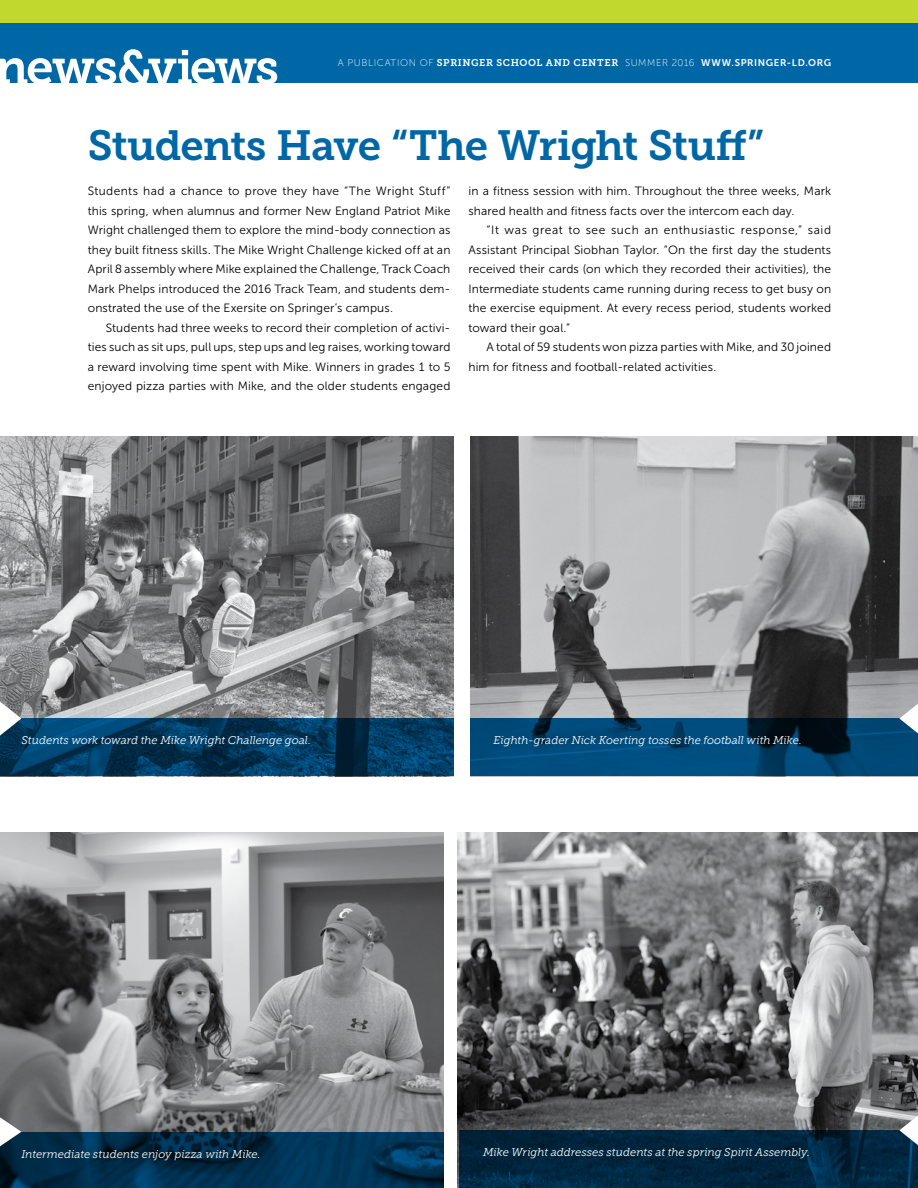
<style>
.page{position:relative;width:918px;height:1188px;background:#fff}
.page>*{position:absolute;margin:0;border:0;box-sizing:border-box;transform-origin:0 0}
.t1{font:42px "Museo Slab 700";letter-spacing:-.02em;color:#0067a6}
.t2{font:12px/19.5px "Museo Sans 300";letter-spacing:.015em;color:#000;text-align:justify}
.t3{font:italic 11.25px "Museo Slab 300";letter-spacing:-.005em;color:#fff}
.t4{font:9.75px "Museo Sans 100";letter-spacing:.06em;color:#fff}
.s1{font-family:"Museo Slab 700"}
.s2{font-family:"Museo Sans 700"}
</style>
<div class="page">
<div style="left:0;top:0;width:918px;height:82px;background:#0067a6"></div>
<div style="left:0;top:0;width:918px;height:23px;background:#c1d82f"></div>
<svg style="left:0;top:49px;width:277px;height:34px"></svg>
<img style="left:457px;top:833px;width:461px;height:355px">
<img style="left:0;top:833px;width:443px;height:299px">
<img style="left:470px;top:436px;width:448px;height:283px">
<img style="left:0;top:436px;width:454px;height:283px">
<svg style="left:0;top:719px;width:454px;height:57px;background:#00395e"></svg>
<svg style="left:470px;top:719px;width:448px;height:57px;background:#00436d"></svg>
<svg style="left:459px;top:1130px;width:459px;height:58px;background:#00263f"></svg>
<svg style="left:0;top:1132px;width:443px;height:56px;background:#002e4c"></svg>
<svg style="left:0;top:701px;width:21px;height:35px"></svg>
<svg style="left:899px;top:704px;width:19px;height:29px"></svg>
<svg style="left:899px;top:1116px;width:19px;height:29px"></svg>
<svg style="left:0;top:1117px;width:21px;height:29px"></svg>
<p class="t4" style="left:338px;top:57px;width:495px">A PUBLICATION OF <span class="s1">SPRINGER SCHOOL AND CENTER</span> SUMMER 2016 <span class="s2">WWW.SPRINGER-LD.ORG</span></p>
<h1 class="t1" style="left:88px;top:121px;width:678px">Students Have “The Wright Stuff”</h1>
<p class="t2" style="left:88px;top:182px;width:364px">Students had a chance to prove they have “The Wright Stuff” this spring, when alumnus and former New England Patriot Mike Wright challenged them to explore the mind-body connection as they built fitness skills. The Mike Wright Challenge kicked off at an April 8 assembly where Mike explained the Challenge, Track Coach Mark Phelps introduced the 2016 Track Team, and students dem&shy;onstrated the use of the Exersite on Springer’s campus.</p>
<p class="t2" style="left:88px;top:318px;width:364px;text-indent:18px">Students had three weeks to record their completion of activi&shy;ties such as sit ups, pull ups, step ups and leg raises, working toward a reward involving time spent with Mike. Winners in grades 1 to 5 enjoyed pizza parties with Mike, and the older students engaged</p>
<p class="t2" style="left:468px;top:182px;width:364px">in a fitness session with him. Throughout the three weeks, Mark shared health and fitness facts over the intercom each day.</p>
<p class="t2" style="left:468px;top:221px;width:364px;text-indent:18px">“It was great to see such an enthusiastic response,” said Assistant Principal Siobhan Taylor. “On the first day the students received their cards (on which they recorded their activities), the Intermediate students came running during recess to get busy on the exercise equipment. At every recess period, students worked toward their goal.”</p>
<p class="t2" style="left:468px;top:338px;width:364px;text-indent:18px">A total of 59 students won pizza parties with Mike, and 30 joined him for fitness and football-related activities.</p>
<p class="t3" style="left:21px;top:734px;width:291px">Students work toward the Mike Wright Challenge goal.</p>
<p class="t3" style="left:494px;top:734px;width:310px">Eighth-grader Nick Koerting tosses the football with Mike.</p>
<p class="t3" style="left:21px;top:1148px;width:241px">Intermediate students enjoy pizza with Mike.</p>
<p class="t3" style="left:483px;top:1146px;width:328px">Mike Wright addresses students at the spring Spirit Assembly.</p>
</div>
